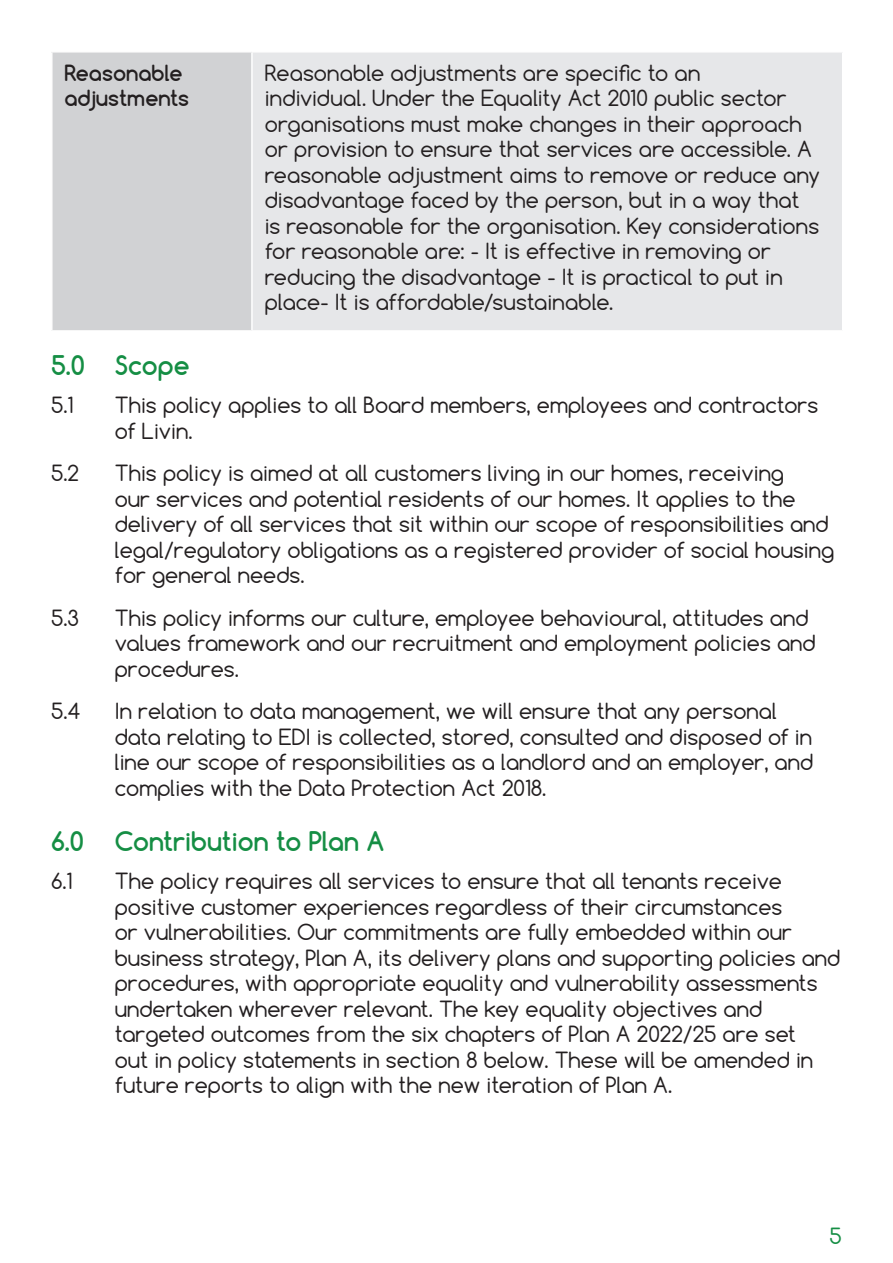
<style>
.page{position:relative;width:893px;height:1263px;background:#fff}
.page>*{position:absolute;margin:0;border:0;box-sizing:border-box;transform-origin:0 0}
.t1{font:700 25.5px "Comfortaa";color:#158e44}
.t2{font:21px/25.5px "Comfortaa";color:#231f20}
.t3{font:700 21px/25.5px "Comfortaa";color:#231f20}
.t4{font:21px "Comfortaa";color:#158e44}
</style>
<div class="page">
<div style="left:52px;top:52px;width:200px;height:279px;background:#d1d2d4"></div>
<div style="left:252px;top:52px;width:591px;height:279px;background:#e6e7e9"></div>
<hr style="left:51px;top:53px;width:2px;height:277px;background:#fff">
<hr style="left:251px;top:53px;width:2px;height:277px;background:#fff">
<hr style="left:842px;top:53px;width:1px;height:277px;background:#fff">
<hr style="left:51px;top:51px;width:201px;height:2px;background:#fff">
<hr style="left:252px;top:51px;width:591px;height:2px;background:#fff">
<hr style="left:51px;top:330px;width:201px;height:2px;background:#fff">
<hr style="left:252px;top:330px;width:591px;height:2px;background:#fff">
<p class="t3" style="left:65px;top:60px;width:126px">Reasonable adjustments</p>
<p class="t2" style="left:265px;top:60px;width:557px">Reasonable adjustments are specific to an<br>individual. Under the Equality Act 2010 public sector organisations must make changes in their approach or provision to ensure that services are accessible. A reasonable adjustment aims to remove or reduce any disadvantage faced by the person, but in a way that is reasonable for the organisation. Key considerations for reasonable are: - It is effective in removing or reducing the disadvantage - It is practical to put in place- It is affordable/sustainable.</p>
<p class="t1" style="left:51px;top:349px;width:140px">5.0 Scope</p>
<p class="t2" style="left:51px;top:392px;width:24px">5.1</p>
<p class="t2" style="left:115px;top:392px;width:705px">This policy applies to all Board members, employees and contractors of Livin.</p>
<p class="t2" style="left:51px;top:460px;width:29px">5.2</p>
<p class="t2" style="left:115px;top:460px;width:721px">This policy is aimed at all customers living in our homes, receiving<br>our services and potential residents of our homes. It applies to the delivery of all services that sit within our scope of responsibilities and legal/regulatory obligations as a registered provider of social housing for general needs.</p>
<p class="t2" style="left:51px;top:605px;width:29px">5.3</p>
<p class="t2" style="left:115px;top:605px;width:702px">This policy informs our culture, employee behavioural, attitudes and values framework and our recruitment and employment policies and procedures.</p>
<p class="t2" style="left:51px;top:698px;width:31px">5.4</p>
<p class="t2" style="left:115px;top:698px;width:700px">In relation to data management, we will ensure that any personal data relating to EDI is collected, stored, consulted and disposed of in line our scope of responsibilities as a landlord and an employer, and complies with the Data Protection Act 2018.</p>
<p class="t1" style="left:51px;top:825px;width:335px">6.0 Contribution to Plan A</p>
<p class="t2" style="left:51px;top:868px;width:23px">6.1</p>
<p class="t2" style="left:115px;top:868px;width:727px">The policy requires all services to ensure that all tenants receive positive customer experiences regardless of their circumstances<br>or vulnerabilities. Our commitments are fully embedded within our business strategy, Plan A, its delivery plans and supporting policies and procedures, with appropriate equality and vulnerability assessments undertaken wherever relevant. The key equality objectives and targeted outcomes from the six chapters of Plan A 2022/25 are set<br>out in policy statements in section 8 below. These will be amended in future reports to align with the new iteration of Plan A.</p>
<p class="t4" style="left:830px;top:1222px;width:14px">5</p>
</div>
